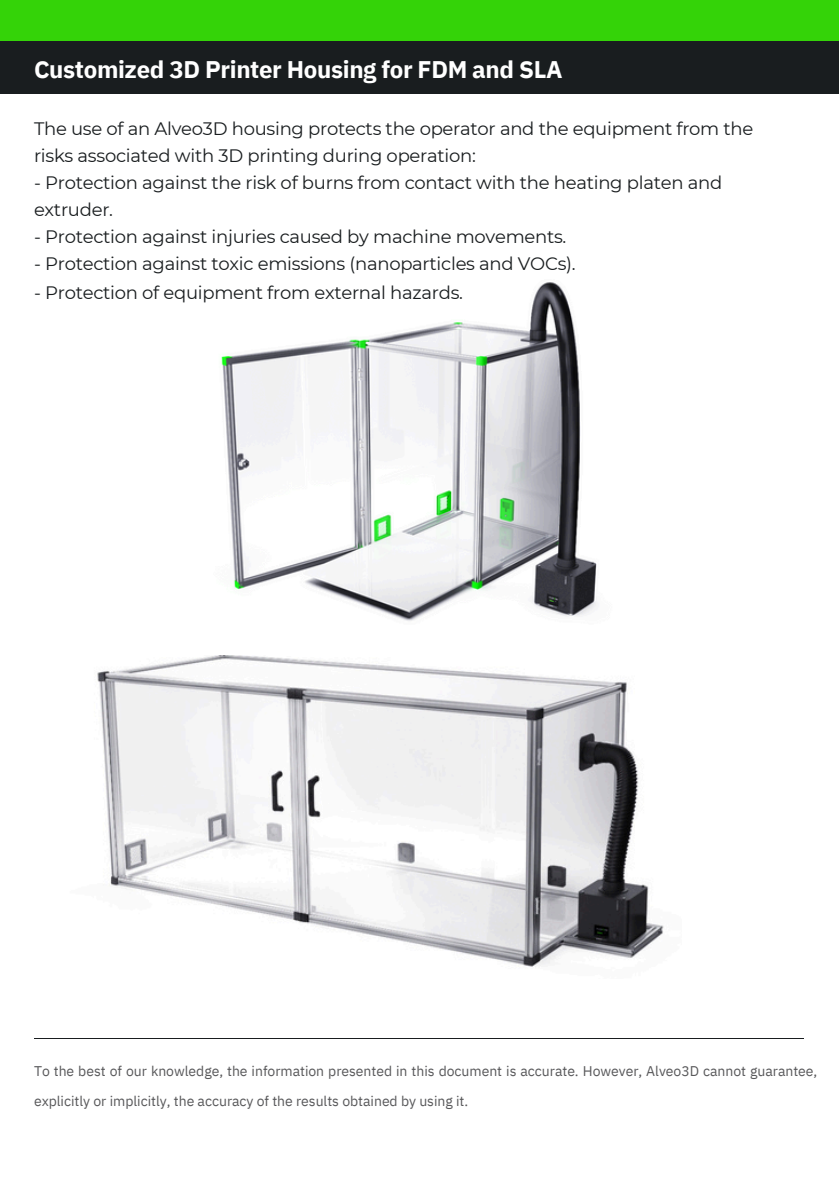
<style>
.page{position:relative;width:839px;height:1191px;background:#fff}
.page>*{position:absolute;margin:0;border:0;box-sizing:border-box;transform-origin:0 0}
.t1{font:700 24px "IBM Plex Sans";letter-spacing:-.015em;color:#fff}
.t2{font:18px/27px "Montserrat";letter-spacing:-.015em;color:#191d1f}
.t3{font:14px/30px "IBM Plex Sans";color:#58585a}
</style>
<div class="page">
<div style="left:0;top:41px;width:838px;height:53px;background:#191d1f"></div>
<div style="left:0;top:0;width:838px;height:41px;background:#34d308"></div>
<hr style="left:34px;top:1038px;width:769px;height:1px;background:#191d1f">
<img style="left:97px;top:655px;width:567px;height:312px">
<img style="left:221px;top:282px;width:376px;height:339px">
<h1 class="t1" style="left:34px;top:53px;width:530px">Customized 3D Printer Housing for FDM and SLA</h1>
<p class="t2" style="left:34px;top:115px;width:720px">The use of an Alveo3D housing protects the operator and the equipment from the risks associated with 3D printing during operation:</p>
<p class="t2" style="left:34px;top:169px;width:689px">- Protection against the risk of burns from contact with the heating platen and extruder.</p>
<p class="t2" style="left:34px;top:223px;width:534px">- Protection against injuries caused by machine movements.</p>
<p class="t2" style="left:34px;top:250px;width:543px">- Protection against toxic emissions (nanoparticles and VOCs).</p>
<p class="t2" style="left:34px;top:279px;width:430px">- Protection of equipment from external hazards.</p>
<h2 class="t3" style="left:34px;top:1056px;width:784px">To the best of our knowledge, the information presented in this document is accurate. However, Alveo3D cannot guarantee, explicitly or implicitly, the accuracy of the results obtained by using it.</h2>
</div>
